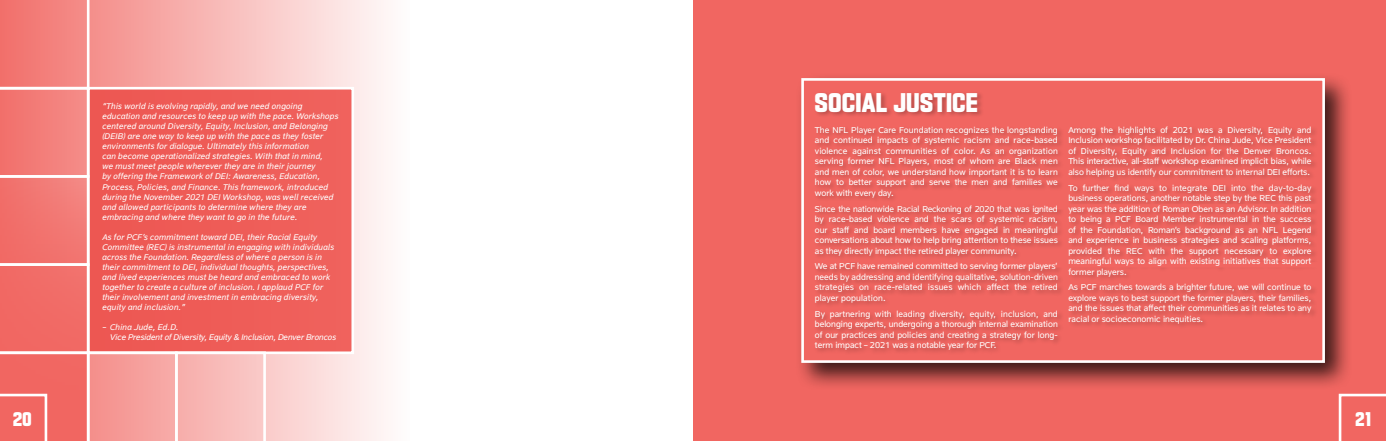
<style>
.page{position:relative;width:1386px;height:441px;background:#fff}
.page>*{position:absolute;margin:0;border:0;box-sizing:border-box;transform-origin:0 0}
.t1{font:900 26.25px "All Pro Display A";letter-spacing:.025em;color:#fff}
.t2{font:900 19.25px "All Pro Display A";color:#fff}
.t3{font:8.75px/10.5px "All Pro Stats Regular";color:#fff;text-align:justify}
.t4{font:8.58px/10.1px "All Pro Stats Italic";color:#fff}
.t5{font:8.58px/10.1px "All Pro Stats Italic";letter-spacing:-.025em;color:#fff}
</style>
<div class="page">
<svg style="left:266px;top:0;width:118px;height:441px"></svg>
<div style="left:693px;top:0;width:693px;height:441px;background:#f16661"></div>
<div style="left:88px;top:88px;width:265px;height:265px;background:#f16661"></div>
<div style="left:87px;top:87px;width:267px;height:267px;border:3px solid #fff"></div>
<div style="left:795px;top:72px;width:558px;height:319px;background:#000;opacity:.75"></div>
<div style="left:801px;top:78px;width:524px;height:285px;background:#f16661;border:3px solid #fff"></div>
<svg style="left:1339px;top:394px;width:47px;height:47px"></svg>
<svg style="left:0;top:0;width:266px;height:441px"></svg>
<div style="left:814px;top:92px;width:504px;height:265px;background:#000;opacity:.25"></div>
<p class="t4" style="left:102px;top:101px;width:238px">“This world is evolving rapidly, and we need ongoing education and resources to keep up with the pace. Workshops centered around Diversity, Equity, Inclusion, and Belonging (DEIB) are one way to keep up with the pace as they foster environments for dialogue. Ultimately this information<br>can become operationalized strategies. With that in mind,<br>we must meet people wherever they are in their journey<br>by offering the Framework of DEI: Awareness, Education, Process, Policies, and Finance. This framework, introduced during the November 2021 DEI Workshop, was well received and allowed participants to determine where they are embracing and where they want to go in the future.</p>
<p class="t4" style="left:102px;top:232px;width:233px">As for PCF’s commitment toward DEI, their Racial Equity Committee (REC) is instrumental in engaging with individuals across the Foundation. Regardless of where a person is in their commitment to DEI, individual thoughts, perspectives, and lived experiences must be heard and embraced to work together to create a culture of inclusion. I applaud PCF for their involvement and investment in embracing diversity, equity and inclusion.”</p>
<p class="t5" style="left:110px;top:322px;width:228px;text-indent:-8px">– China Jude, Ed.D.<br>Vice President of Diversity, Equity &amp; Inclusion, Denver Broncos</p>
<h1 class="t1" style="left:815px;top:88px;width:164px">SOCIAL JUSTICE</h1>
<p class="t3" style="left:815px;top:125px;width:245px">The NFL Player Care Foundation recognizes the longstanding and continued impacts of systemic racism and race-based violence against communities of color. As an organization serving former NFL Players, most of whom are Black men and men of color, we understand how important it is to learn how to better support and serve the men and families we work with every day.</p>
<p class="t3" style="left:815px;top:203px;width:245px">Since the nationwide Racial Reckoning of 2020 that was ignited by race-based violence and the scars of systemic racism, our staff and board members have engaged in meaningful conversations about how to help bring attention to these issues as they directly impact the retired player community.</p>
<p class="t3" style="left:815px;top:261px;width:245px">We at PCF have remained committed to serving former players’ needs by addressing and identifying qualitative, solution-driven strategies on race-related issues which affect the retired player population.</p>
<p class="t3" style="left:815px;top:308px;width:245px">By partnering with leading diversity, equity, inclusion, and belonging experts, undergoing a thorough internal examination of our practices and policies and creating a strategy for long&shy;term impact – 2021 was a notable year for PCF.</p>
<p class="t3" style="left:1068px;top:125px;width:245px">Among the highlights of 2021 was a Diversity, Equity and Inclusion workshop facilitated by Dr. China Jude, Vice President of Diversity, Equity and Inclusion for the Denver Broncos.<br>This interactive, all-staff workshop examined implicit bias, while also helping us identify our commitment to internal DEI efforts.</p>
<p class="t3" style="left:1068px;top:182px;width:245px">To further find ways to integrate DEI into the day-to-day business operations, another notable step by the REC this past year was the addition of Roman Oben as an Advisor. In addition to being a PCF Board Member instrumental in the success of the Foundation, Roman’s background as an NFL Legend and experience in business strategies and scaling platforms, provided the REC with the support necessary to explore meaningful ways to align with existing initiatives that support former players.</p>
<p class="t3" style="left:1068px;top:282px;width:245px">As PCF marches towards a brighter future, we will continue to explore ways to best support the former players, their families, and the issues that affect their communities as it relates to any racial or socioeconomic inequities.</p>
<h2 class="t2" style="left:13px;top:408px;width:20px">20</h2>
<h2 class="t2" style="left:1356px;top:408px;width:18px">21</h2>
</div>
